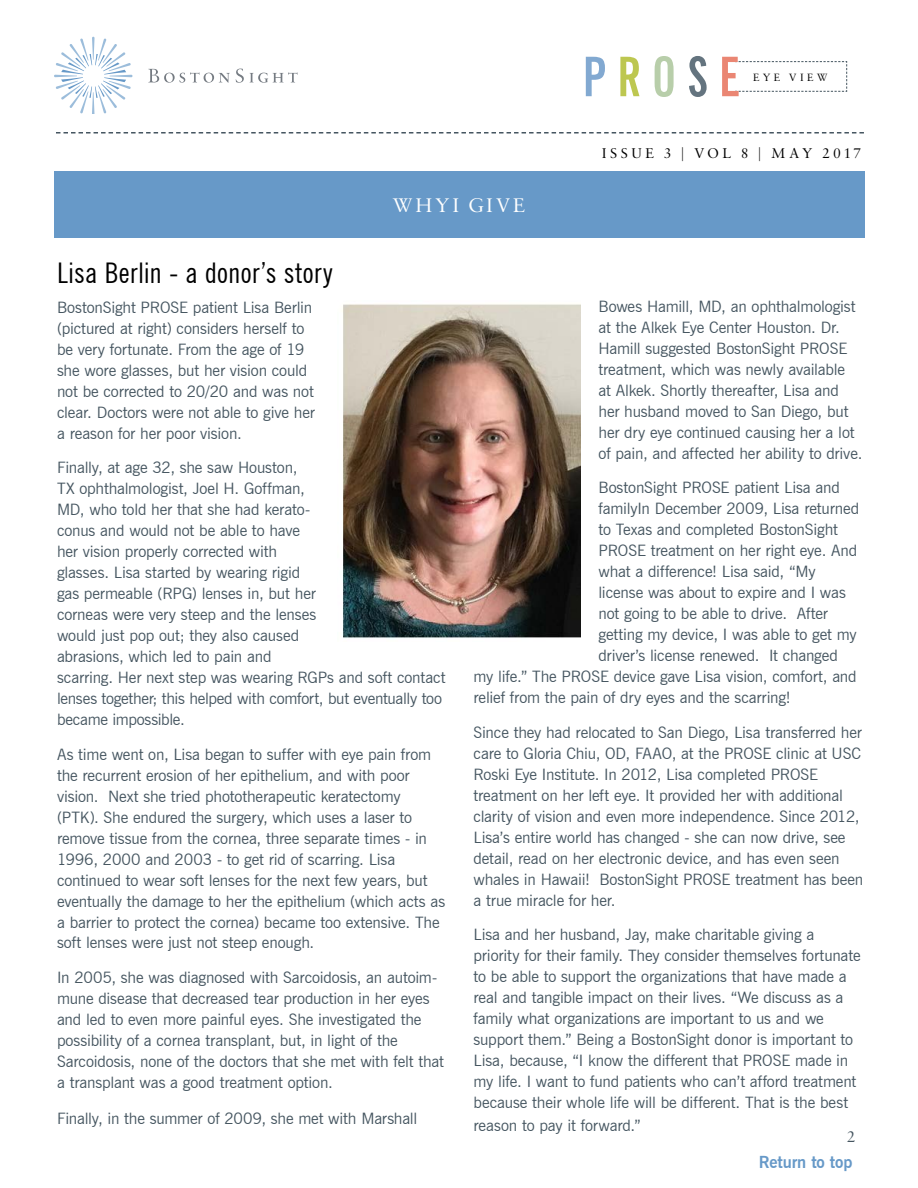
<style>
.page{position:relative;width:918px;height:1188px;background:#fff}
.page>*{position:absolute;margin:0;border:0;box-sizing:border-box;transform-origin:0 0}
.t1{font:700 extra-condensed 54.6px "News Gothic BT";letter-spacing:.205em;color:#82a9d1}
.t2{font:condensed 28.5px "News Gothic BT";letter-spacing:.015em;color:#000}
.t3{font:21px "Sabon MT Pro";letter-spacing:.13em;color:#fff}
.t4{font:700 16.5px "News Gothic BT";letter-spacing:-.005em;color:#6799c8}
.t5{font:16.5px "Sabon MT Pro";color:#455560}
.t6{font:15.75px/21px "News Gothic BT";letter-spacing:-.01em;color:#455560}
.t7{font:15px "Sabon MT Pro";letter-spacing:.22em;color:#000}
.t8{font:11.25px "Sabon MT Pro";letter-spacing:.3em;color:#000}
.s1{color:#bdc750}
.s2{color:#b8ceaa}
.s3{color:#64747f}
.s4{color:#ea8673}
</style>
<div class="page">
<svg style="left:56px;top:132px;width:808px;height:2px"></svg>
<svg style="left:735px;top:61px;width:112px;height:31px"></svg>
<svg style="left:54px;top:37px;width:79px;height:77px"></svg>
<svg style="left:148px;top:69px;width:82px;height:14px"></svg>
<svg style="left:236px;top:69px;width:8px;height:14px"></svg>
<svg style="left:250px;top:72px;width:47px;height:11px"></svg>
<div style="left:54px;top:171px;width:810px;height:66px;background:#6799c8"></div>
<img style="left:342px;top:304px;width:239px;height:335px">
<h1 class="t1" style="left:582px;top:44px;width:158px">P<span class="s1">R</span><span class="s2">O</span><span class="s3">S</span><span class="s4">E</span></h1>
<p class="t8" style="left:753px;top:70px;width:76px">EYE VIEW</p>
<h3 class="t3" style="left:393px;top:192px;width:134px">WHYI GIVE</h3>
<p class="t7" style="left:602px;top:144px;width:261px">ISSUE 3 | VOL 8 | MAY 2017</p>
<h2 class="t2" style="left:57px;top:255px;width:278px">Lisa Berlin - a donor’s story</h2>
<p class="t6" style="left:57px;top:296px;width:260px">BostonSight PROSE patient Lisa Berlin (pictured at right) considers herself to be very fortunate. From the age of 19 she wore glasses, but her vision could not be corrected to 20/20 and was not clear. Doctors were not able to give her a reason for her poor vision.</p>
<p class="t6" style="left:57px;top:457px;width:390px">Finally, at age 32, she saw Houston,<br>TX ophthalmologist, Joel H. Goffman,<br>MD, who told her that she had kerato-<br>conus and would not be able to have<br>her vision properly corrected with<br>glasses. Lisa started by wearing rigid<br>gas permeable (RPG) lenses in, but her<br>corneas were very steep and the lenses<br>would just pop out; they also caused<br>abrasions, which led to pain and<br>scarring. Her next step was wearing RGPs and soft contact lenses together; this helped with comfort, but eventually too became impossible.</p>
<p class="t6" style="left:57px;top:743px;width:390px">As time went on, Lisa began to suffer with eye pain from the recurrent erosion of her epithelium, and with poor vision. Next she tried phototherapeutic keratectomy (PTK). She endured the surgery, which uses a laser to remove tissue from the cornea, three separate times - in 1996, 2000 and 2003 - to get rid of scarring. Lisa continued to wear soft lenses for the next few years, but eventually the damage to her the epithelium (which acts as a barrier to protect the cornea) became too extensive. The soft lenses were just not steep enough.</p>
<p class="t6" style="left:57px;top:967px;width:389px">In 2005, she was diagnosed with Sarcoidosis, an autoim&shy;mune disease that decreased tear production in her eyes and led to even more painful eyes. She investigated the possibility of a cornea transplant, but, in light of the Sarcoidosis, none of the doctors that she met with felt that a transplant was a good treatment option.</p>
<p class="t6" style="left:57px;top:1108px;width:362px">Finally, in the summer of 2009, she met with Marshall</p>
<p class="t6" style="left:599px;top:296px;width:265px">Bowes Hamill, MD, an ophthalmologist at the Alkek Eye Center Houston. Dr.<br>Hamill suggested BostonSight PROSE treatment, which was newly available<br>at Alkek. Shortly thereafter, Lisa and her husband moved to San Diego, but her dry eye continued causing her a lot of pain, and affected her ability to drive.</p>
<p class="t6" style="left:599px;top:477px;width:243px">BostonSight PROSE patient Lisa and</p>
<p class="t6" style="left:599px;top:498px;width:262px">familyIn December 2009, Lisa returned</p>
<p class="t6" style="left:599px;top:519px;width:241px">to Texas and completed BostonSight</p>
<p class="t6" style="left:599px;top:540px;width:260px">PROSE treatment on her right eye. And</p>
<p class="t6" style="left:599px;top:561px;width:219px">what a difference! Lisa said, “My</p>
<p class="t6" style="left:599px;top:582px;width:249px">license was about to expire and I was</p>
<p class="t6" style="left:599px;top:603px;width:231px">not going to be able to drive. After</p>
<p class="t6" style="left:599px;top:624px;width:260px">getting my device, I was able to get my</p>
<p class="t6" style="left:599px;top:645px;width:241px">driver’s license renewed. It changed</p>
<p class="t6" style="left:474px;top:666px;width:385px">my life.” The PROSE device gave Lisa vision, comfort, and</p>
<p class="t6" style="left:474px;top:687px;width:319px">relief from the pain of dry eyes and the scarring!</p>
<p class="t6" style="left:474px;top:722px;width:391px">Since they had relocated to San Diego, Lisa transferred her care to Gloria Chiu, OD, FAAO, at the PROSE clinic at USC Roski Eye Institute. In 2012, Lisa completed PROSE treatment on her left eye. It provided her with additional clarity of vision and even more independence. Since 2012, Lisa’s entire world has changed - she can now drive, see detail, read on her electronic device, and has even seen whales in Hawaii! BostonSight PROSE treatment has been a true miracle for her.</p>
<p class="t6" style="left:474px;top:924px;width:389px">Lisa and her husband, Jay, make charitable giving a priority for their family. They consider themselves fortunate to be able to support the organizations that have made a real and tangible impact on their lives. “We discuss as a family what organizations are important to us and we support them.” Being a BostonSight donor is important to Lisa, because, “I know the different that PROSE made in my life. I want to fund patients who can’t afford treatment because their whole life will be different. That is the best</p>
<p class="t6" style="left:474px;top:1115px;width:169px">reason to pay it forward.”</p>
<p class="t5" style="left:847px;top:1126px;width:9px">2</p>
<p class="t4" style="left:759px;top:1152px;width:95px">Return to top</p>
</div>
